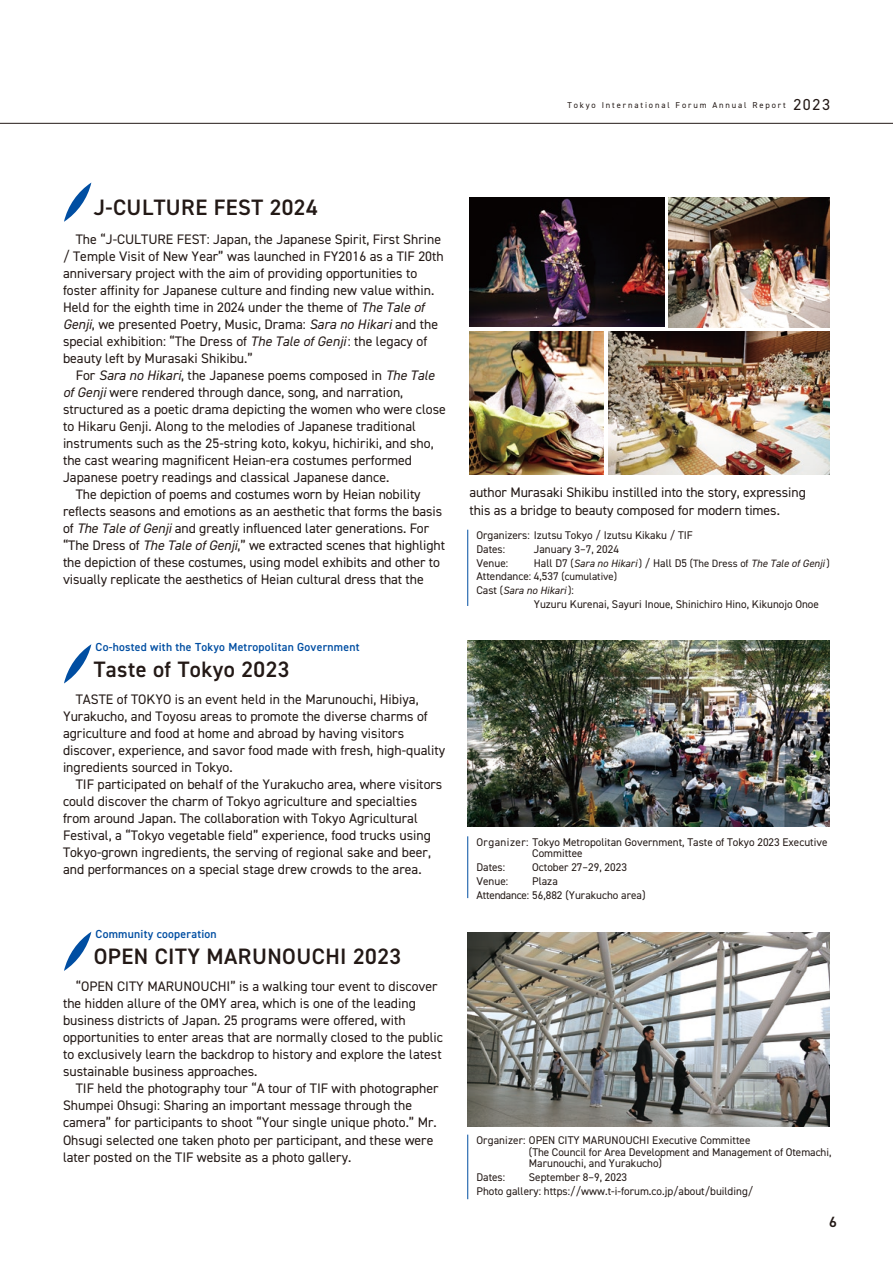
<style>
.page{position:relative;width:893px;height:1263px;background:#fff}
.page>*{position:absolute;margin:0;border:0;box-sizing:border-box;transform-origin:0 0}
.t1{font:600 22.35px "DIN2014";letter-spacing:.02em;color:#231916}
.t2{font:600 14.85px "DIN2014";color:#231916}
.t3{font:13.8px/17px "DIN2014";color:#231916}
.t4{font:600 11.7px "DIN2014";letter-spacing:.02em;color:#004ea2}
.t5{font:11.1px/13.8px "DIN2014";color:#231916}
.t6{font:italic 10.65px "DIN2014";color:#231916}
.t7{font:8.55px "DIN2014";letter-spacing:.22em;color:#231916}
.s1{font-size:15.9px}
.s2{font-style:italic}
.s3{font-style:normal;font-size:11.1px}
.s4{font-style:normal}
.s5{font-size:10.65px}
</style>
<div class="page">
<hr style="left:0;top:123px;width:893px;height:1px;background:#231916">
<svg style="left:64px;top:183px;width:27px;height:39px"></svg>
<img style="left:608px;top:331px;width:221px;height:143px">
<img style="left:669px;top:197px;width:160px;height:130px">
<img style="left:469px;top:331px;width:134px;height:143px">
<img style="left:469px;top:197px;width:196px;height:130px">
<svg style="left:64px;top:644px;width:27px;height:39px"></svg>
<img style="left:468px;top:641px;width:361px;height:186px">
<svg style="left:64px;top:932px;width:27px;height:39px"></svg>
<img style="left:468px;top:933px;width:361px;height:193px">
<hr style="left:467px;top:530px;width:1px;height:76px;background:#004ea2">
<hr style="left:467px;top:836px;width:1px;height:62px;background:#004ea2">
<hr style="left:467px;top:1134px;width:1px;height:65px;background:#004ea2">
<p class="t7" style="left:567px;top:100px;width:264px">Tokyo International Forum Annual Report <span class="s1">2023</span></p>
<h1 class="t1" style="left:94px;top:193px;width:225px">J-CULTURE FEST 2024</h1>
<p class="t3" style="left:63px;top:231px;width:382px;text-indent:13px">The “J-CULTURE FEST: Japan, the Japanese Spirit, First Shrine / Temple Visit of New Year” was launched in FY2016 as a TIF 20th anniversary project with the aim of providing opportunities to foster affinity for Japanese culture and finding new value within.<br>Held for the eighth time in 2024 under the theme of <span class="s2">The Tale of Genji</span>, we presented Poetry, Music, Drama: <span class="s2">Sara no Hikari</span> and the special exhibition: “The Dress of <span class="s2">The Tale of Genji</span>: the legacy of beauty left by Murasaki Shikibu.”</p>
<p class="t3" style="left:76px;top:367px;width:360px">For <span class="s2">Sara no Hikari</span>, the Japanese poems composed in <span class="s2">The Tale</span></p>
<p class="t3" style="left:63px;top:384px;width:342px"><span class="s2">of Genji</span> were rendered through dance, song, and narration,</p>
<p class="t3" style="left:63px;top:401px;width:384px">structured as a poetic drama depicting the women who were close</p>
<p class="t3" style="left:63px;top:418px;width:354px">to Hikaru Genji. Along to the melodies of Japanese traditional</p>
<p class="t3" style="left:63px;top:435px;width:372px">instruments such as the 25-string koto, kokyu, hichiriki, and sho,</p>
<p class="t3" style="left:63px;top:452px;width:351px">the cast wearing magnificent Heian-era costumes performed</p>
<p class="t3" style="left:63px;top:469px;width:328px">Japanese poetry readings and classical Japanese dance.</p>
<p class="t3" style="left:76px;top:486px;width:346px">The depiction of poems and costumes worn by Heian nobility</p>
<p class="t3" style="left:63px;top:503px;width:381px">reflects seasons and emotions as an aesthetic that forms the basis</p>
<p class="t3" style="left:63px;top:520px;width:368px">of <span class="s2">The Tale of Genji</span> and greatly influenced later generations. For</p>
<p class="t3" style="left:63px;top:537px;width:384px">“The Dress of <span class="s2">The Tale of Genji</span>,” we extracted scenes that highlight</p>
<p class="t3" style="left:63px;top:554px;width:378px">the depiction of these costumes, using model exhibits and other to</p>
<p class="t3" style="left:63px;top:571px;width:362px">visually replicate the aesthetics of Heian cultural dress that the</p>
<p class="t4" style="left:96px;top:639px;width:266px">Co-hosted with the Tokyo Metropolitan Government</p>
<h1 class="t1" style="left:94px;top:654px;width:197px">Taste of Tokyo 2023</h1>
<p class="t3" style="left:63px;top:690px;width:384px;text-indent:13px">TASTE of TOKYO is an event held in the Marunouchi, Hibiya, Yurakucho, and Toyosu areas to promote the diverse charms of agriculture and food at home and abroad by having visitors discover, experience, and savor food made with fresh, high-quality ingredients sourced in Tokyo.</p>
<p class="t3" style="left:63px;top:775px;width:381px;text-indent:13px">TIF participated on behalf of the Yurakucho area, where visitors could discover the charm of Tokyo agriculture and specialties from around Japan. The collaboration with Tokyo Agricultural Festival, a “Tokyo vegetable field” experience, food trucks using Tokyo-grown ingredients, the serving of regional sake and beer, and performances on a special stage drew crowds to the area.</p>
<p class="t4" style="left:96px;top:926px;width:123px">Community cooperation</p>
<h1 class="t1" style="left:94px;top:942px;width:309px">OPEN CITY MARUNOUCHI 2023</h1>
<p class="t3" style="left:63px;top:978px;width:381px;text-indent:13px">“OPEN CITY MARUNOUCHI” is a walking tour event to discover the hidden allure of the OMY area, which is one of the leading business districts of Japan. 25 programs were offered, with opportunities to enter areas that are normally closed to the public to exclusively learn the backdrop to history and explore the latest sustainable business approaches.</p>
<p class="t3" style="left:63px;top:1080px;width:377px;text-indent:13px">TIF held the photography tour “A tour of TIF with photographer Shumpei Ohsugi: Sharing an important message through the camera” for participants to shoot “Your single unique photo.” Mr.<br>Ohsugi selected one taken photo per participant, and these were later posted on the TIF website as a photo gallery.</p>
<p class="t3" style="left:469px;top:483px;width:338px;line-height:18.1px">author Murasaki Shikibu instilled into the story, expressing this as a bridge to beauty composed for modern times.</p>
<p class="t5" style="left:476px;top:528px;width:218px">Organizers: Izutsu Tokyo / Izutsu Kikaku / TIF<br>Dates:</p>
<p class="t5" style="left:534px;top:542px;width:87px">January 3–7, 2024</p>
<p class="t5" style="left:476px;top:556px;width:33px">Venue:</p>
<p class="t6" style="left:534px;top:556px;width:297px"><span class="s3">Hall D7</span> <span class="s4">(</span>Sara no Hikari<span class="s4">)</span> <span class="s3">/ Hall D5</span> <span class="s4">(The Dress of</span> The Tale of Genji<span class="s4">)</span></p>
<p class="t5" style="left:476px;top:569px;width:142px">Attendance: 4,537 <span class="s5">(cumulative)</span></p>
<p class="t6" style="left:476px;top:584px;width:99px"><span class="s3">Cast</span> <span class="s4">(</span>Sara no Hikari<span class="s4">)</span><span class="s3">:</span></p>
<p class="t5" style="left:534px;top:597px;width:287px">Yuzuru Kurenai, Sayuri Inoue, Shinichiro Hino, Kikunojo Onoe</p>
<p class="t5" style="left:532px;top:836px;width:297px;line-height:11.7px;text-indent:-56px">Organizer: Tokyo Metropolitan Government, Taste of Tokyo 2023 Executive<br>Committee</p>
<p class="t5" style="left:476px;top:860px;width:30px">Dates:</p>
<p class="t5" style="left:532px;top:860px;width:96px">October 27–29, 2023</p>
<p class="t5" style="left:476px;top:874px;width:33px">Venue:</p>
<p class="t5" style="left:476px;top:874px;width:171px;text-indent:56px">Plaza<br>Attendance: 56,882 (Yurakucho area)</p>
<p class="t5" style="left:529px;top:1134px;width:304px;line-height:11.7px;text-indent:-52px">Organizer: OPEN CITY MARUNOUCHI Executive Committee<br>(The Council for Area Development and Management of Otemachi,<br>Marunouchi, and Yurakucho)</p>
<p class="t5" style="left:476px;top:1170px;width:30px">Dates:</p>
<p class="t5" style="left:476px;top:1170px;width:278px;text-indent:52px">September 8–9, 2023<br>Photo gallery: https://www.t-i-forum.co.jp/about/building/</p>
<p class="t2" style="left:829px;top:1212px;width:9px">6</p>
</div>
